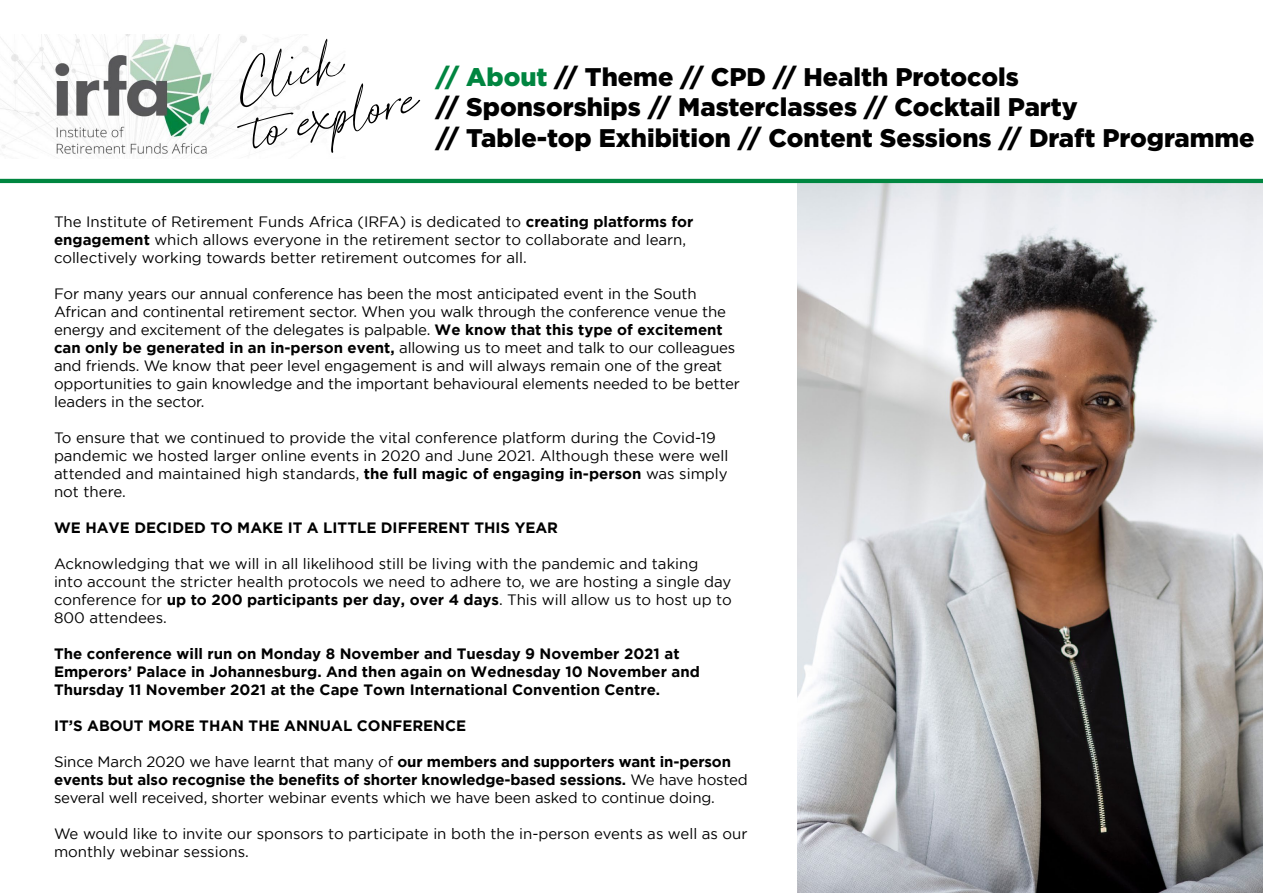
<style>
.page{position:relative;width:1263px;height:893px;background:#fff}
.page>*{position:absolute;margin:0;border:0;box-sizing:border-box;transform-origin:0 0}
.t1{font:66px/51px "Handletters Demo";color:#000}
.t2{font:900 25.5px/30.6px "Gotham";color:#000}
.t3{font:15px/18px "Gotham";letter-spacing:-.01em;color:#000}
.t4{font:700 15px/18px "Gotham";color:#000}
.s1{color:#008540}
.s2{font-weight:700}
</style>
<div class="page">
<img style="left:797px;top:183px;width:466px;height:710px">
<img style="left:0;top:34px;width:345px;height:121px">
<hr style="left:0;top:179px;width:1263px;height:4px;background:#008640">
<h1 class="t1" style="left:235px;top:60px;width:171px;rotate:-12deg">Click<br>to explore</h1>
<h2 class="t2" style="left:436px;top:61px;width:820px"><span class="s1">// About</span> // Theme // CPD // Health Protocols<br>// Sponsorships // Masterclasses // Cocktail Party<br>// Table-top Exhibition // Content Sessions // Draft Programme</h2>
<p class="t3" style="left:54px;top:213px;width:641px">The Institute of Retirement Funds Africa (IRFA) is dedicated to <span class="s2">creating platforms for engagement</span> which allows everyone in the retirement sector to collaborate and learn, collectively working towards better retirement outcomes for all.</p>
<p class="t3" style="left:54px;top:285px;width:687px">For many years our annual conference has been the most anticipated event in the South African and continental retirement sector. When you walk through the conference venue the energy and excitement of the delegates is palpable. <span class="s2">We know that this type of excitement can only be generated in an in-person event,</span> allowing us to meet and talk to our colleagues and friends. We know that peer level engagement is and will always remain one of the great opportunities to gain knowledge and the important behavioural elements needed to be better leaders in the sector.</p>
<p class="t3" style="left:54px;top:429px;width:676px">To ensure that we continued to provide the vital conference platform during the Covid-19 pandemic we hosted larger online events in 2020 and June 2021. Although these were well attended and maintained high standards, <span class="s2">the full magic of engaging in-person</span> was simply not there.</p>
<p class="t4" style="left:54px;top:518px;width:506px">WE HAVE DECIDED TO MAKE IT A LITTLE DIFFERENT THIS YEAR</p>
<p class="t3" style="left:54px;top:555px;width:679px">Acknowledging that we will in all likelihood still be living with the pandemic and taking<br>into account the stricter health protocols we need to adhere to, we are hosting a single day conference for <span class="s2">up to 200 participants per day, over 4 days</span>. This will allow us to host up to 800 attendees.</p>
<p class="t4" style="left:54px;top:644px;width:647px">The conference will run on Monday 8 November and Tuesday 9 November 2021 at<br>Emperors’ Palace in Johannesburg. And then again on Wednesday 10 November and<br>Thursday 11 November 2021 at the Cape Town International Convention Centre.</p>
<p class="t4" style="left:54px;top:716px;width:414px">IT’S ABOUT MORE THAN THE ANNUAL CONFERENCE</p>
<p class="t3" style="left:54px;top:753px;width:695px">Since March 2020 we have learnt that many of <span class="s2">our members and supporters want in-person events but also recognise the benefits of shorter knowledge-based sessions.</span> We have hosted several well received, shorter webinar events which we have been asked to continue doing.</p>
<p class="t3" style="left:54px;top:825px;width:695px">We would like to invite our sponsors to participate in both the in-person events as well as our monthly webinar sessions.</p>
</div>
